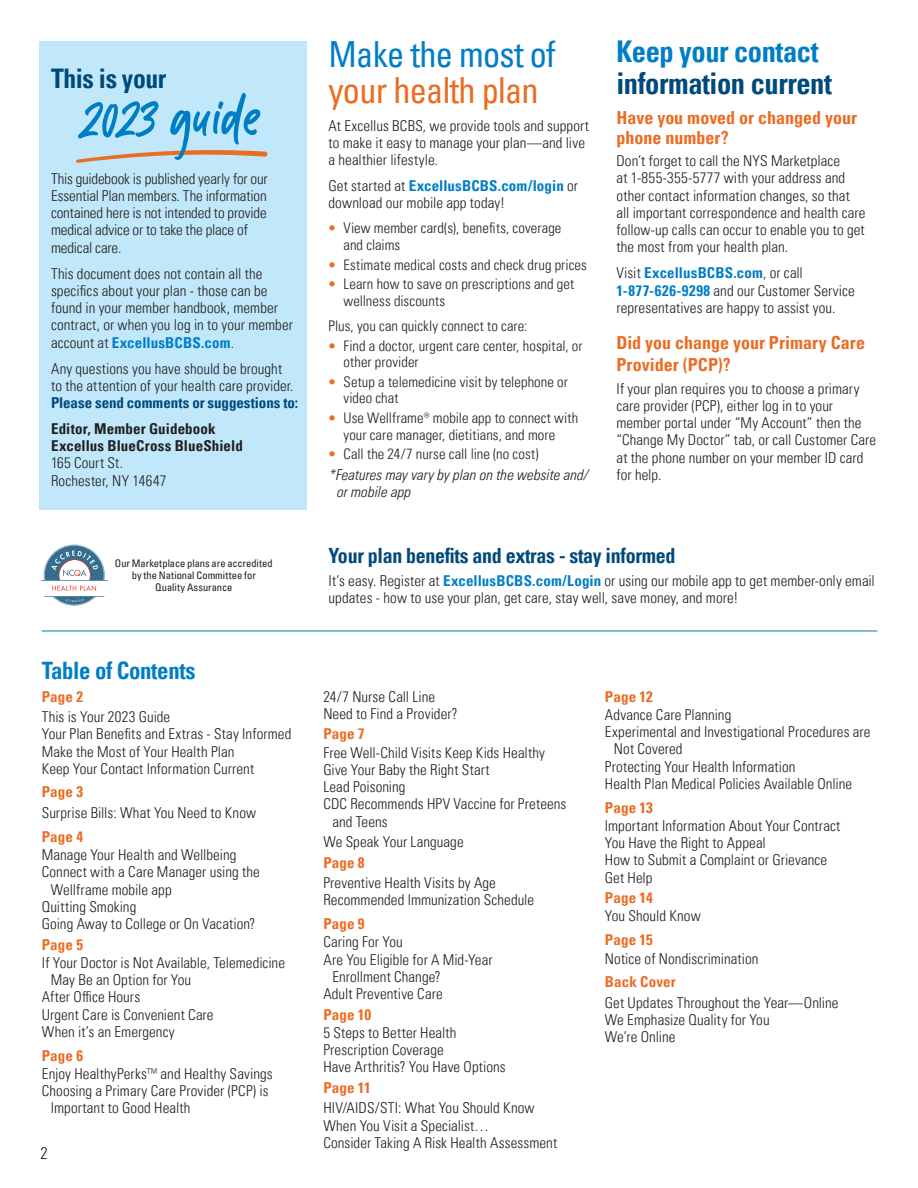
<style>
.page{position:relative;width:918px;height:1188px;background:#fff}
.page>*{position:absolute;margin:0;border:0;box-sizing:border-box;transform-origin:0 0}
.t1{font:87.3px "Kabut Hitam";color:#007ec5;scale:.95 1}
.t2{font:condensed 36px "Univers LT Pro";letter-spacing:-.02em;color:#eb6c23;scale:.95 1}
.t3{font:condensed 36px "Univers LT Pro";letter-spacing:-.02em;color:#007ec5;scale:.95 1}
.t4{font:700 condensed 30px "Univers LT Pro";letter-spacing:-.015em;color:#00497b;scale:.95 1}
.t5{font:700 condensed 30px "Univers LT Pro";letter-spacing:-.015em;color:#007ec5;scale:.95 1}
.t6{font:700 condensed 27px "Univers LT Pro";letter-spacing:-.015em;color:#00497b;scale:.95 1}
.t7{font:700 condensed 24px "Univers LT Pro";letter-spacing:-.015em;color:#007ec5;scale:.95 1}
.t8{font:700 condensed 21px "Univers LT Pro";letter-spacing:-.015em;color:#00497b;scale:.95 1}
.t9{font:700 condensed 18px/19.5px "Univers LT Pro";color:#eb6c23}
.t10{font:300 condensed 16.5px "Univers LT Pro";color:#231f20}
.t11{font:300 condensed 15px/17.2px "Univers LT Pro";letter-spacing:.005em;color:#231f20}
.t12{font:700 condensed 15px "Univers LT Pro";letter-spacing:.01em;color:#eb6c23}
.t13{font:italic 300 condensed 15px/17.2px "Univers LT Pro";color:#231f20}
.t14{font:700 condensed 15px/17.2px "Univers LT Pro";letter-spacing:.01em;color:#231f20}
.t15{font:700 condensed 15px "Univers LT Pro";letter-spacing:-.005em;color:#00497b}
.t16{font:300 condensed 14.7px/16.5px "Univers LT Pro";letter-spacing:.005em;color:#231f20}
.t17{font:condensed 10.5px/12px "Univers LT Pro";color:#231f20;text-align:center}
.s1{font-weight:700;color:#007ec5}
.s2{color:#eb6c23}
</style>
<div class="page">
<div style="left:40px;top:41px;width:267px;height:468px;background:#c0e8fa"></div>
<svg style="left:76px;top:150px;width:192px;height:13px"></svg>
<hr style="left:44px;top:596px;width:60px;height:1px;background:#346e8e">
<hr style="left:41px;top:580px;width:67px;height:1px;background:#346e8e">
<svg style="left:44px;top:545px;width:61px;height:35px"></svg>
<svg style="left:52px;top:586px;width:44px;height:20px"></svg>
<hr style="left:42px;top:631px;width:836px;height:1px;background:#007ac2">
<h3 class="t6" style="left:51px;top:62px;width:123px">This is your</h3>
<h1 class="t1" style="left:81px;top:76px;width:190px;rotate:-1deg">2023 guide</h1>
<p class="t11" style="left:51px;top:169px;width:218px">This guidebook is published yearly for our Essential Plan members. The information contained here is not intended to provide medical advice or to take the place of medical care.</p>
<p class="t11" style="left:51px;top:264px;width:243px">This document does not contain all the specifics about your plan - those can be found in your member handbook, member contract, or when you log in to your member account at <span class="s1">ExcellusBCBS.com</span>.</p>
<p class="t11" style="left:51px;top:359px;width:244px">Any questions you have should be brought to the attention of your health care provider.</p>
<p class="t15" style="left:51px;top:393px;width:249px">Please send comments or suggestions to:</p>
<p class="t14" style="left:51px;top:420px;width:193px">Editor, Member Guidebook<br>Excellus BlueCross BlueShield</p>
<p class="t11" style="left:51px;top:454px;width:117px">165 Court St.<br>Rochester, NY 14647</p>
<p class="t17" style="left:115px;top:557px;width:159px">Our Marketplace plans are accredited by the National Committee for<br>Quality Assurance</p>
<h3 class="t7" style="left:42px;top:656px;width:163px">Table of Contents</h3>
<p class="t12" style="left:42px;top:687px;width:43px">Page 2</p>
<p class="t11" style="left:42px;top:707px;width:251px">This is Your 2023 Guide<br>Your Plan Benefits and Extras - Stay Informed Make the Most of Your Health Plan<br>Keep Your Contact Information Current</p>
<p class="t12" style="left:42px;top:783px;width:43px">Page 3</p>
<p class="t11" style="left:42px;top:803px;width:216px">Surprise Bills: What You Need to Know</p>
<p class="t12" style="left:42px;top:827px;width:43px">Page 4</p>
<p class="t11" style="left:42px;top:845px;width:196px">Manage Your Health and Wellbeing</p>
<p class="t11" style="left:42px;top:863px;width:220px">Connect with a Care Manager using the</p>
<p class="t11" style="left:51px;top:880px;width:122px">Wellframe mobile app</p>
<p class="t11" style="left:42px;top:897px;width:96px">Quitting Smoking</p>
<p class="t11" style="left:42px;top:914px;width:215px">Going Away to College or On Vacation?</p>
<p class="t12" style="left:42px;top:935px;width:43px">Page 5</p>
<p class="t11" style="left:42px;top:953px;width:245px">If Your Doctor is Not Available, Telemedicine</p>
<p class="t11" style="left:51px;top:970px;width:142px">May Be an Option for You</p>
<p class="t11" style="left:42px;top:988px;width:100px">After Office Hours</p>
<p class="t11" style="left:42px;top:1005px;width:173px">Urgent Care is Convenient Care</p>
<p class="t11" style="left:42px;top:1022px;width:134px">When it’s an Emergency</p>
<p class="t12" style="left:42px;top:1046px;width:43px">Page 6</p>
<p class="t11" style="left:42px;top:1064px;width:232px">Enjoy HealthyPerks™ and Healthy Savings</p>
<p class="t11" style="left:42px;top:1081px;width:228px">Choosing a Primary Care Provider (PCP) is</p>
<p class="t11" style="left:51px;top:1099px;width:141px">Important to Good Health</p>
<p class="t10" style="left:40px;top:1142px;width:9px">2</p>
<h2 class="t3" style="left:328px;top:31px;width:241px">Make the most of</h2>
<h2 class="t2" style="left:328px;top:67px;width:223px">your health plan</h2>
<p class="t11" style="left:328px;top:116px;width:262px">At Excellus BCBS, we provide tools and support to make it easy to manage your plan—and live a healthier lifestyle.</p>
<p class="t11" style="left:328px;top:176px;width:251px">Get started at <span class="s1">ExcellusBCBS.com/login</span> or download our mobile app today!</p>
<p class="t16" style="left:344px;top:219px;width:219px;text-indent:-15px"><span class="s2">•</span> View member card(s), benefits, coverage and claims</p>
<p class="t16" style="left:328px;top:255px;width:260px"><span class="s2">•</span> Estimate medical costs and check drug prices</p>
<p class="t16" style="left:344px;top:275px;width:232px;text-indent:-15px"><span class="s2">•</span> Learn how to save on prescriptions and get wellness discounts</p>
<p class="t16" style="left:328px;top:317px;width:201px">Plus, you can quickly connect to care:</p>
<p class="t16" style="left:344px;top:337px;width:241px;text-indent:-15px"><span class="s2">•</span> Find a doctor, urgent care center, hospital, or other provider</p>
<p class="t16" style="left:344px;top:373px;width:226px;text-indent:-15px"><span class="s2">•</span> Setup a telemedicine visit by telephone or video chat</p>
<p class="t16" style="left:328px;top:409px;width:251px;text-align:center"><span class="s2">•</span> Use Wellframe® mobile app to connect with your care manager, dietitians, and more</p>
<p class="t16" style="left:328px;top:445px;width:212px"><span class="s2">•</span> Call the 24/7 nurse call line (no cost)</p>
<p class="t13" style="left:336px;top:465px;width:253px;text-indent:-8px">*Features may vary by plan on the website and/ or mobile app</p>
<h3 class="t5" style="left:616px;top:33px;width:214px">Keep your contact</h3>
<h3 class="t4" style="left:616px;top:65px;width:228px">information current</h3>
<p class="t9" style="left:616px;top:108px;width:242px">Have you moved or changed your phone number?</p>
<p class="t11" style="left:617px;top:151px;width:251px">Don’t forget to call the NYS Marketplace<br>at 1-855-355-5777 with your address and other contact information changes, so that all important correspondence and health care follow-up calls can occur to enable you to get the most from your health plan.</p>
<p class="t11" style="left:617px;top:264px;width:240px">Visit <span class="s1">ExcellusBCBS.com</span>, or call<br><span class="s1">1-877-626-9298</span> and our Customer Service representatives are happy to assist you.</p>
<p class="t9" style="left:616px;top:331px;width:250px;line-height:22.5px">Did you change your Primary Care<br>Provider (PCP)?</p>
<p class="t11" style="left:616px;top:379px;width:261px">If your plan requires you to choose a primary care provider (PCP), either log in to your member portal under “My Account” then the “Change My Doctor” tab, or call Customer Care at the phone number on your member ID card for help.</p>
<h3 class="t8" style="left:328px;top:543px;width:367px">Your plan benefits and extras - stay informed</h3>
<p class="t11" style="left:328px;top:571px;width:548px">It’s easy. Register at <span class="s1">ExcellusBCBS.com/Login</span> or using our mobile app to get member-only email updates - how to use your plan, get care, stay well, save money, and more!</p>
<p class="t11" style="left:323px;top:687px;width:136px">24/7 Nurse Call Line<br>Need to Find a Provider?</p>
<p class="t12" style="left:323px;top:725px;width:43px">Page 7</p>
<p class="t11" style="left:323px;top:743px;width:223px">Free Well-Child Visits Keep Kids Healthy</p>
<p class="t11" style="left:323px;top:760px;width:168px">Give Your Baby the Right Start</p>
<p class="t11" style="left:323px;top:777px;width:84px">Lead Poisoning</p>
<p class="t11" style="left:323px;top:795px;width:245px">CDC Recommends HPV Vaccine for Preteens</p>
<p class="t11" style="left:332px;top:812px;width:57px">and Teens</p>
<p class="t11" style="left:323px;top:832px;width:142px">We Speak Your Language</p>
<p class="t12" style="left:323px;top:853px;width:43px">Page 8</p>
<p class="t11" style="left:323px;top:873px;width:212px">Preventive Health Visits by Age<br>Recommended Immunization Schedule</p>
<p class="t12" style="left:323px;top:915px;width:43px">Page 9</p>
<p class="t11" style="left:323px;top:933px;width:81px">Caring For You</p>
<p class="t11" style="left:323px;top:950px;width:171px">Are You Eligible for A Mid-Year</p>
<p class="t11" style="left:332px;top:967px;width:110px">Enrollment Change?</p>
<p class="t11" style="left:323px;top:984px;width:121px">Adult Preventive Care</p>
<p class="t12" style="left:323px;top:1005px;width:49px">Page 10</p>
<p class="t11" style="left:323px;top:1023px;width:184px">5 Steps to Better Health<br>Prescription Coverage<br>Have Arthritis? You Have Options</p>
<p class="t12" style="left:323px;top:1078px;width:49px">Page 11</p>
<p class="t11" style="left:323px;top:1099px;width:235px">HIV/AIDS/STI: What You Should Know<br>When You Visit a Specialist…<br>Consider Taking A Risk Health Assessment</p>
<p class="t12" style="left:605px;top:687px;width:49px">Page 12</p>
<p class="t11" style="left:605px;top:705px;width:128px">Advance Care Planning</p>
<p class="t11" style="left:605px;top:722px;width:267px">Experimental and Investigational Procedures are</p>
<p class="t11" style="left:614px;top:740px;width:70px">Not Covered</p>
<p class="t11" style="left:605px;top:757px;width:192px">Protecting Your Health Information</p>
<p class="t11" style="left:605px;top:774px;width:249px">Health Plan Medical Policies Available Online</p>
<p class="t12" style="left:605px;top:798px;width:49px">Page 13</p>
<p class="t11" style="left:605px;top:816px;width:237px">Important Information About Your Contract<br>You Have the Right to Appeal<br>How to Submit a Complaint or Grievance<br>Get Help</p>
<p class="t12" style="left:605px;top:889px;width:49px">Page 14</p>
<p class="t11" style="left:605px;top:907px;width:97px">You Should Know</p>
<p class="t12" style="left:605px;top:931px;width:49px">Page 15</p>
<p class="t11" style="left:605px;top:949px;width:155px">Notice of Nondiscrimination</p>
<p class="t12" style="left:605px;top:973px;width:72px">Back Cover</p>
<p class="t11" style="left:605px;top:993px;width:235px">Get Updates Throughout the Year—Online<br>We Emphasize Quality for You<br>We’re Online</p>
</div>
